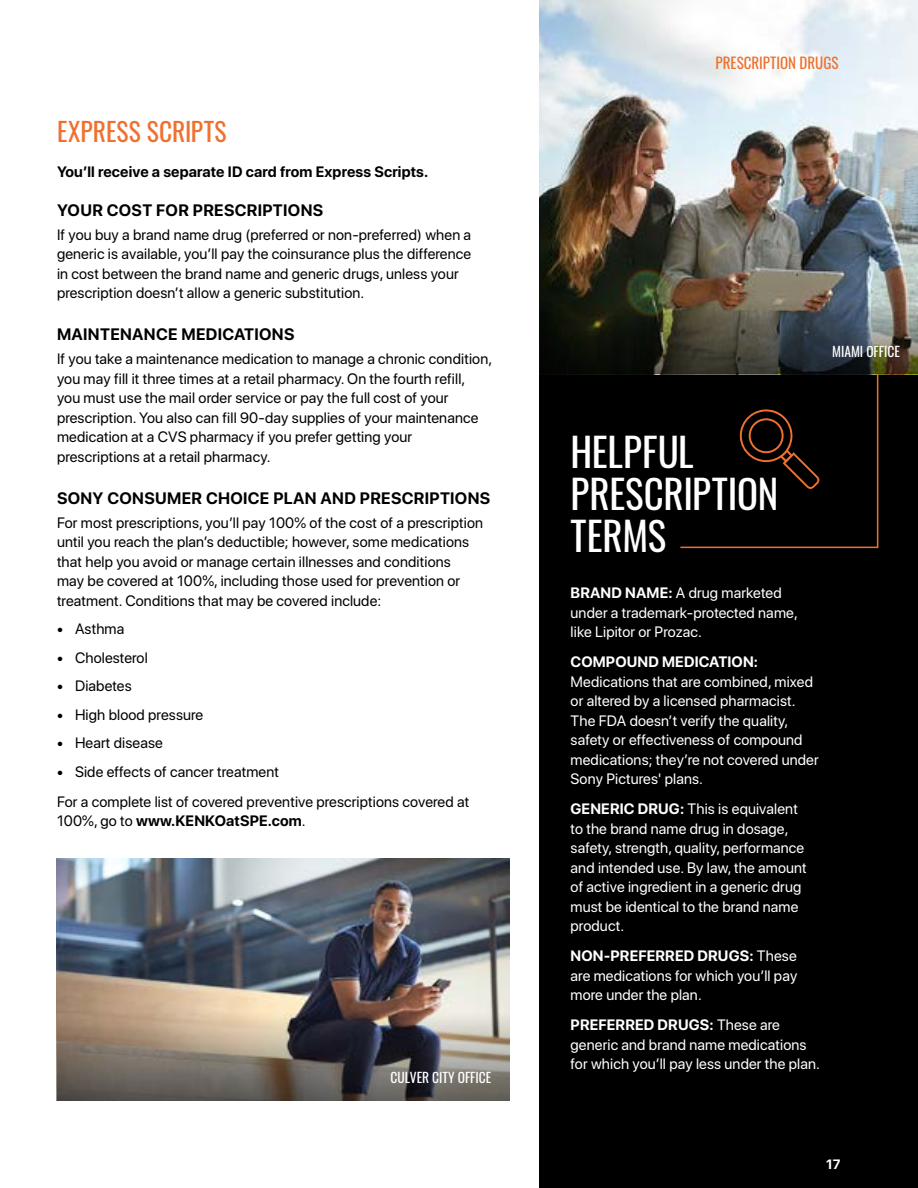
<style>
.page{position:relative;width:918px;height:1188px;background:#fff}
.page>*{position:absolute;margin:0;border:0;box-sizing:border-box;transform-origin:0 0}
.t1{font:39px/42px "Oswald";letter-spacing:-.005em;color:#fff}
.t2{font:25.5px "Oswald";letter-spacing:.005em;color:#ee712f}
.t3{font:700 16.5px "SF Pro Display";letter-spacing:.02em;color:#000}
.t4{font:15px/19.5px "SF Pro Display";letter-spacing:.01em;color:#000}
.t5{font:15px/19.5px "SF Pro Display";letter-spacing:.01em;color:#fff}
.t6{font:700 15px "SF Pro Display";letter-spacing:.01em;color:#000}
.t7{font:700 15px "SF Pro Display";letter-spacing:.01em;color:#fff}
.t8{font:15px "Oswald";color:#ee712f}
.t9{font:13.5px "Oswald";color:#fff}
.t10{font:700 13.5px "SF Pro Display";color:#fff}
.s1{font-weight:400}
.s2{font-weight:700}
</style>
<div class="page">
<div style="left:539px;top:374px;width:379px;height:814px;background:#000"></div>
<img style="left:57px;top:858px;width:452px;height:118px">
<img style="left:539px;top:0;width:379px;height:374px">
<img style="left:57px;top:976px;width:452px;height:125px">
<img style="left:540px;top:272px;width:378px;height:102px">
<svg style="left:679px;top:373px;width:200px;height:176px"></svg>
<h2 class="t2" style="left:57px;top:109px;width:171px">EXPRESS SCRIPTS</h2>
<p class="t6" style="left:57px;top:163px;width:373px">You’ll receive a separate ID card from Express Scripts.</p>
<p class="t3" style="left:57px;top:200px;width:268px">YOUR COST FOR PRESCRIPTIONS</p>
<p class="t4" style="left:57px;top:225px;width:416px">If you buy a brand name drug (preferred or non-preferred) when a generic is available, you’ll pay the coinsurance plus the difference in cost between the brand name and generic drugs, unless your prescription doesn’t allow a generic substitution.</p>
<p class="t3" style="left:57px;top:325px;width:239px">MAINTENANCE MEDICATIONS</p>
<p class="t4" style="left:57px;top:349px;width:437px">If you take a maintenance medication to manage a chronic condition, you may fill it three times at a retail pharmacy. On the fourth refill, you must use the mail order service or pay the full cost of your prescription. You also can fill 90-day supplies of your maintenance medication at a CVS pharmacy if you prefer getting your prescriptions at a retail pharmacy.</p>
<p class="t3" style="left:57px;top:488px;width:435px">SONY CONSUMER CHOICE PLAN AND PRESCRIPTIONS</p>
<p class="t4" style="left:57px;top:513px;width:428px">For most prescriptions, you’ll pay 100% of the cost of a prescription until you reach the plan’s deductible; however, some medications that help you avoid or manage certain illnesses and conditions<br>may be covered at 100%, including those used for prevention or treatment. Conditions that may be covered include:</p>
<p class="t4" style="left:57px;top:619px;width:69px">• Asthma</p>
<p class="t4" style="left:57px;top:648px;width:92px">• Cholesterol</p>
<p class="t4" style="left:57px;top:676px;width:76px">• Diabetes</p>
<p class="t4" style="left:57px;top:705px;width:148px">• High blood pressure</p>
<p class="t4" style="left:57px;top:733px;width:107px">• Heart disease</p>
<p class="t4" style="left:57px;top:756px;width:414px;line-height:30px">• Side effects of cancer treatment<br>For a complete list of covered preventive prescriptions covered at</p>
<p class="t6" style="left:57px;top:812px;width:250px"><span class="s1">100%, go to</span> www.KENKOatSPE.com<span class="s1">.</span></p>
<p class="t9" style="left:391px;top:1065px;width:102px">CULVER CITY OFFICE</p>
<p class="t8" style="left:716px;top:50px;width:124px">PRESCRIPTION DRUGS</p>
<p class="t9" style="left:832px;top:340px;width:69px">MIAMI OFFICE</p>
<h1 class="t1" style="left:571px;top:427px;width:209px">HELPFUL<br>PRESCRIPTION<br>TERMS</h1>
<p class="t5" style="left:571px;top:583px;width:229px"><span class="s2">BRAND NAME:</span> A drug marketed under a trademark-protected name, like Lipitor or Prozac.</p>
<p class="t7" style="left:571px;top:653px;width:189px">COMPOUND MEDICATION:</p>
<p class="t5" style="left:571px;top:672px;width:250px">Medications that are combined, mixed or altered by a licensed pharmacist.<br>The FDA doesn’t verify the quality, safety or effectiveness of compound medications; they’re not covered under Sony Pictures' plans.</p>
<p class="t5" style="left:571px;top:799px;width:238px"><span class="s2">GENERIC DRUG:</span> This is equivalent to the brand name drug in dosage, safety, strength, quality, performance and intended use. By law, the amount of active ingredient in a generic drug must be identical to the brand name product.</p>
<p class="t5" style="left:571px;top:946px;width:228px;text-align:justify"><span class="s2">NON-PREFERRED DRUGS:</span> These are medications for which you’ll pay more under the plan.</p>
<p class="t5" style="left:571px;top:1015px;width:251px"><span class="s2">PREFERRED DRUGS:</span> These are generic and brand name medications for which you’ll pay less under the plan.</p>
<p class="t10" style="left:826px;top:1156px;width:16px">17</p>
</div>
